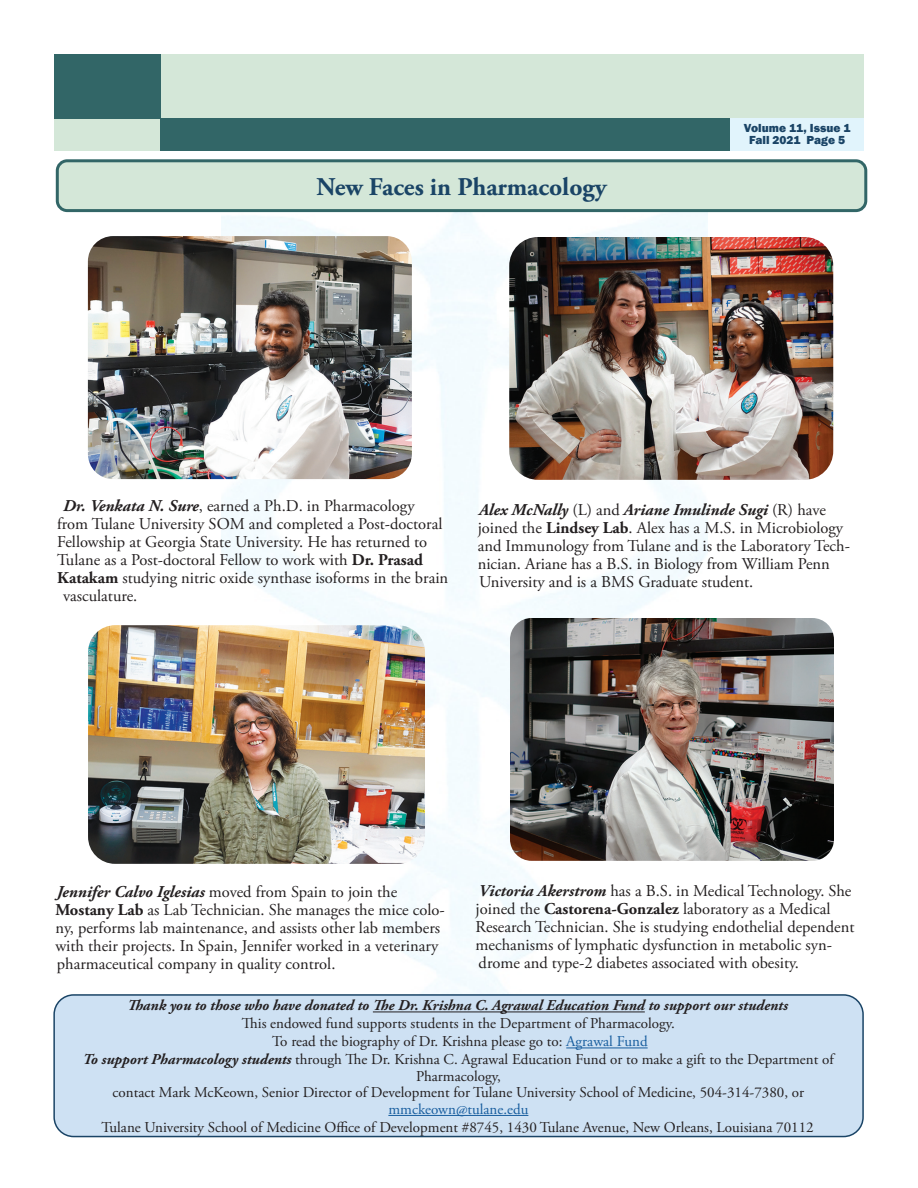
<style>
.page{position:relative;width:918px;height:1188px;background:#fff}
.page>*{position:absolute;margin:0;border:0;box-sizing:border-box;transform-origin:0 0}
.t1{font:700 25.5px "Adobe Garamond Pro";color:#1a4466}
.t2{font:16.5px/18px "Adobe Garamond Pro";color:#231f20}
.t3{font:15px/16.5px "Adobe Garamond Pro";color:#231f20;text-align:center}
.t4{font:italic 700 15px "Adobe Garamond Pro";color:#231f20}
.t5{font:800 12px "Franklin Gothic";color:#1a4466}
.s1{font-weight:700;font-style:italic}
.s2{font-weight:700}
.s3{color:#175d9e}
</style>
<div class="page">
<div style="left:54px;top:54px;width:810px;height:96px;background:#d4e7d8"></div>
<div style="left:54px;top:54px;width:107px;height:64px;background:#326667"></div>
<div style="left:161px;top:118px;width:569px;height:32px;background:#326667"></div>
<div style="left:54px;top:995px;width:809px;height:142px;background:#cee1f3;border-radius:20px"></div>
<hr style="left:373px;top:1012px;width:272px;height:1px;background:#231f20">
<hr style="left:566px;top:1048px;width:82px;height:1px;background:#175d9e">
<hr style="left:388px;top:1115px;width:140px;height:1px;background:#175d9e">
<div style="left:53px;top:994px;width:811px;height:143px;border:2px solid #1a4466;border-radius:20px"></div>
<div style="left:730px;top:118px;width:134px;height:32px;background:#e1f4fc"></div>
<div style="left:57px;top:161px;width:809px;height:50px;background:#d4e7d8;border-radius:10px"></div>
<div style="left:56px;top:159px;width:811px;height:53px;border:3px solid #326667;border-radius:10px"></div>
<img style="left:510px;top:618px;width:324px;height:243px">
<img style="left:509px;top:237px;width:324px;height:243px">
<img style="left:88px;top:625px;width:337px;height:239px">
<img style="left:88px;top:236px;width:324px;height:243px">
<p class="t1" style="left:316px;top:172px;width:292px">New Faces in Pharmacology</p>
<p class="t5" style="left:744px;top:121px;width:108px">Volume 11, Issue 1</p>
<p class="t5" style="left:749px;top:133px;width:97px">Fall 2021 Page 5</p>
<p class="t2" style="left:63px;top:498px;width:353px"><span class="s1">Dr. Venkata N. Sure</span>, earned a Ph.D. in Pharmacology</p>
<p class="t2" style="left:57px;top:516px;width:387px">from Tulane University SOM and completed a Post-doctoral</p>
<p class="t2" style="left:57px;top:534px;width:372px">Fellowship at Georgia State University. He has returned to</p>
<p class="t2" style="left:57px;top:552px;width:367px">Tulane as a Post-doctoral Fellow to work with <span class="s2">Dr. Prasad</span></p>
<p class="t2" style="left:57px;top:570px;width:393px"><span class="s2">Katakam</span> studying nitric oxide synthase isoforms in the brain</p>
<p class="t2" style="left:63px;top:588px;width:76px">vasculature.</p>
<p class="t2" style="left:478px;top:502px;width:374px"><span class="s1">Alex McNally</span> (L) and <span class="s1">Ariane Imulinde Sugi</span> (R) have joined the <span class="s2">Lindsey Lab</span>. Alex has a M.S. in Microbiology and Immunology from Tulane and is the Laboratory Tech&shy;nician. Ariane has a B.S. in Biology from William Penn University and is a BMS Graduate student.</p>
<p class="t2" style="left:55px;top:884px;width:391px"><span class="s1">Jennifer Calvo Iglesias</span> moved from Spain to join the <span class="s2">Mostany Lab</span> as Lab Technician. She manages the mice colo&shy;ny, performs lab maintenance, and assists other lab members with their projects. In Spain, Jennifer worked in a veterinary pharmaceutical company in quality control.</p>
<p class="t2" style="left:476px;top:882px;width:380px"><span class="s1">Victoria Akerstrom</span> has a B.S. in Medical Technology. She joined the <span class="s2">Castorena-Gonzalez</span> laboratory as a Medical Research Technician. She is studying endothelial dependent mechanisms of lymphatic dysfunction in metabolic syn&shy;drome and type-2 diabetes associated with obesity.</p>
<p class="t4" style="left:127px;top:997px;width:662px">Thank you to those who have donated to The Dr. Krishna C. Agrawal Education Fund to support our students</p>
<p class="t3" style="left:242px;top:1016px;width:435px">This endowed fund supports students in the Department of Pharmacology.</p>
<p class="t3" style="left:272px;top:1034px;width:377px">To read the biography of Dr. Krishna please go to: <span class="s3">Agrawal Fund</span></p>
<p class="t3" style="left:83px;top:1052px;width:752px"><span class="s1">To support Pharmacology students</span> through The Dr. Krishna C. Agrawal Education Fund or to make a gift to the Department of<br>Pharmacology,</p>
<p class="t3" style="left:113px;top:1085px;width:693px">contact Mark McKeown, Senior Director of Development for Tulane University School of Medicine, 504-314-7380, or <span class="s3">mmckeown@tulane.edu</span></p>
<p class="t3" style="left:102px;top:1119px;width:714px">Tulane University School of Medicine Office of Development #8745, 1430 Tulane Avenue, New Orleans, Louisiana 70112</p>
</div>
